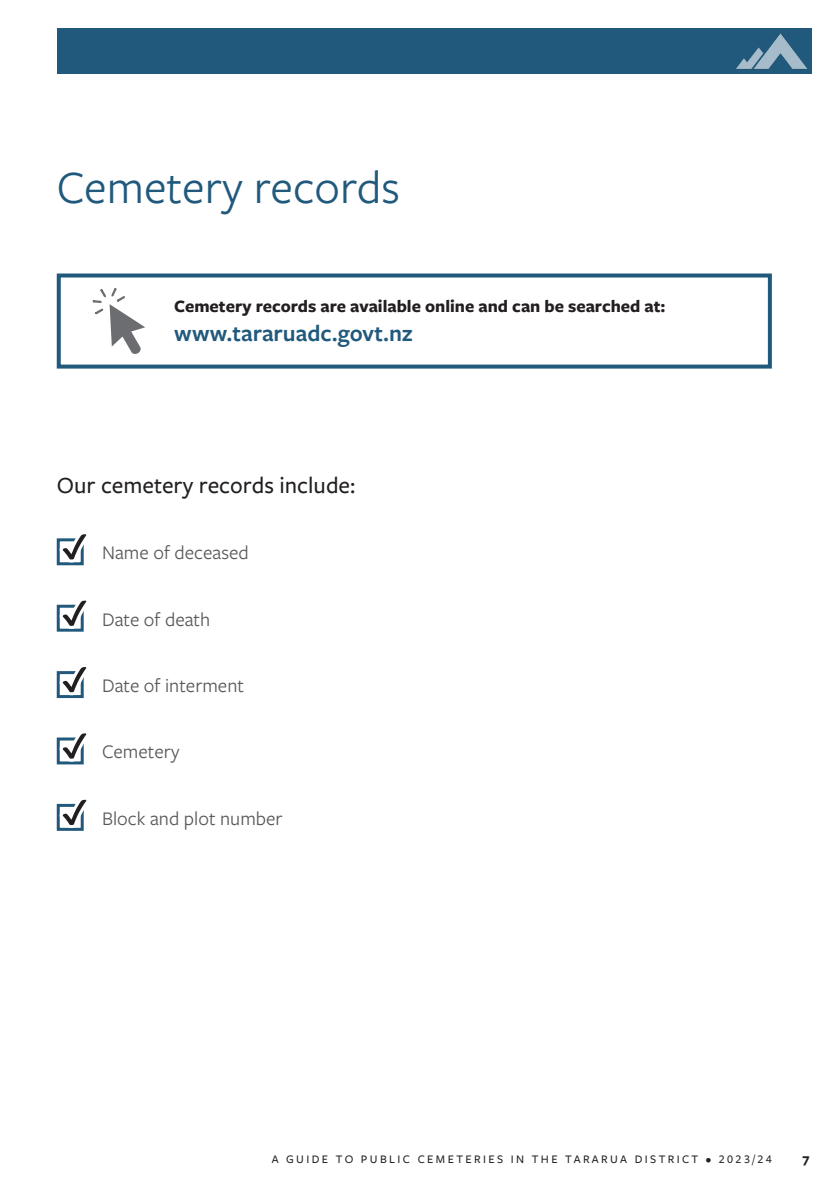
<style>
.page{position:relative;width:840px;height:1191px;background:#fff}
.page>*{position:absolute;margin:0;border:0;box-sizing:border-box;transform-origin:0 0}
.Heading{font:48px "Freight Sans Pro";color:#21597c}
.Cemetery_name{font:500 24px "Freight Sans Pro";color:#231f20}
.Body_text{font:600 24px "Freight Sans Pro";color:#21597c}
.Body_text-2{font:20px "Freight Sans Pro";color:#57585a}
.Body_text-3{font:700 18px "Freight Sans Pro";color:#231f20}
.t1{font:700 14px "Freight Sans Pro";color:#231f20}
.t2{font:500 12px "Freight Sans Pro";letter-spacing:.2em;color:#231f20}
</style>
<div class="page">
<div style="left:57px;top:28px;width:754px;height:46px;background:#21597c"></div>
<img style="left:736px;top:33px;width:72px;height:36px">
<div style="left:57px;top:273px;width:714px;height:95px;border:4px solid #21597c"></div>
<div style="left:57px;top:538px;width:27px;height:27px;background:#21597c"></div>
<svg style="left:57px;top:534px;width:30px;height:30px"></svg>
<svg style="left:57px;top:600px;width:30px;height:31px"></svg>
<div style="left:57px;top:671px;width:27px;height:27px;background:#21597c"></div>
<svg style="left:57px;top:667px;width:30px;height:30px"></svg>
<svg style="left:57px;top:733px;width:30px;height:31px"></svg>
<div style="left:57px;top:804px;width:27px;height:27px;background:#447391"></div>
<svg style="left:57px;top:799px;width:30px;height:31px"></svg>
<svg style="left:93px;top:288px;width:52px;height:66px"></svg>
<p class="Heading" style="left:57px;top:155px;width:344px">Cemetery records</p>
<p class="Body_text-3" style="left:174px;top:294px;width:492px">Cemetery records are available online and can be searched at:</p>
<p class="Body_text" style="left:174px;top:317px;width:240px">www.tararuadc.govt.nz</p>
<p class="Cemetery_name" style="left:57px;top:469px;width:300px">Our cemetery records include:</p>
<p class="Body_text-2" style="left:102px;top:539px;width:148px">Name of deceased</p>
<p class="Body_text-2" style="left:102px;top:606px;width:110px">Date of death</p>
<p class="Body_text-2" style="left:102px;top:672px;width:143px">Date of interment</p>
<p class="Body_text-2" style="left:102px;top:738px;width:79px">Cemetery</p>
<p class="Body_text-2" style="left:102px;top:805px;width:182px">Block and plot number</p>
<p class="t2" style="left:271px;top:1150px;width:501px">A GUIDE TO PUBLIC CEMETERIES IN THE TARARUA DISTRICT • 2023/24</p>
<p class="t1" style="left:802px;top:1148px;width:8px">7</p>
</div>
